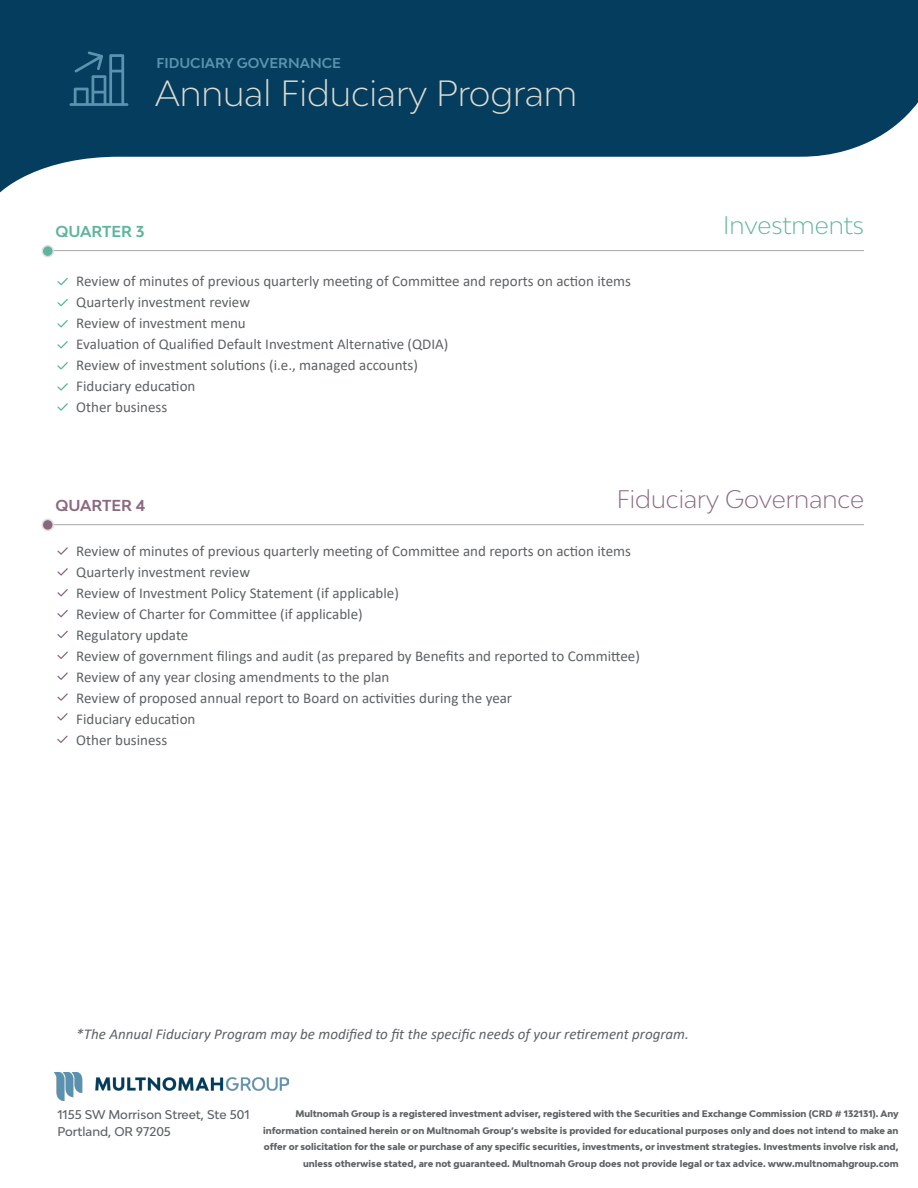
<style>
.page{position:relative;width:918px;height:1188px;background:#fff}
.page>*{position:absolute;margin:0;border:0;box-sizing:border-box;transform-origin:0 0}
.t1{font:300 34.5px "Bw Modelica";color:#dcdad1}
.t2{font:300 24px "Bw Modelica";color:#8c687f}
.t3{font:300 24px "Bw Modelica";color:#5db59c}
.t4{font:15px "Calibri";color:#5e6264}
.t5{font:italic 15px "Calibri";color:#5e6264}
.t6{font:700 15px "Bw Modelica";color:#5db59c}
.t7{font:700 15px "Bw Modelica";color:#8c687f}
.t8{font:700 13.5px "Bw Modelica";color:#5a92b0}
.t9{font:500 12px "Bw Modelica";color:#5e6264}
.t10{font:800 9px/16.5px "Bw Modelica";color:#5e6264;text-align:right}
</style>
<div class="page">
<svg style="left:0;top:0;width:918px;height:193px;fill:#043d5d"></svg>
<img style="left:54px;top:1072px;width:235px;height:28px">
<svg style="left:57px;top:278px;width:11px;height:7px"></svg>
<svg style="left:57px;top:547px;width:11px;height:8px"></svg>
<svg style="left:57px;top:299px;width:11px;height:7px"></svg>
<svg style="left:57px;top:568px;width:11px;height:8px"></svg>
<svg style="left:57px;top:320px;width:11px;height:7px"></svg>
<svg style="left:57px;top:589px;width:11px;height:7px"></svg>
<svg style="left:57px;top:652px;width:11px;height:7px"></svg>
<svg style="left:57px;top:362px;width:11px;height:8px"></svg>
<svg style="left:57px;top:631px;width:11px;height:7px"></svg>
<svg style="left:57px;top:693px;width:11px;height:8px"></svg>
<svg style="left:57px;top:403px;width:11px;height:8px"></svg>
<svg style="left:57px;top:341px;width:11px;height:7px"></svg>
<svg style="left:57px;top:610px;width:11px;height:7px"></svg>
<svg style="left:57px;top:672px;width:11px;height:8px"></svg>
<svg style="left:57px;top:383px;width:11px;height:8px"></svg>
<svg style="left:69px;top:51px;width:59px;height:55px;background:#1d5575"></svg>
<hr style="left:54px;top:250px;width:810px;height:1px;background:#a6a6a7">
<hr style="left:54px;top:524px;width:810px;height:1px;background:#a6a6a7">
<div style="left:42px;top:246px;width:11px;height:11px;background:#5db59c;border-radius:50%"></div>
<div style="left:42px;top:245px;width:12px;height:12px;border:2px solid #e0dfdf;border-radius:50%"></div>
<div style="left:42px;top:519px;width:11px;height:11px;background:#8c687f;border-radius:50%"></div>
<div style="left:42px;top:519px;width:12px;height:12px;border:2px solid #e0dfdf;border-radius:50%"></div>
<svg style="left:57px;top:713px;width:11px;height:8px"></svg>
<svg style="left:57px;top:736px;width:11px;height:7px"></svg>
<p class="t8" style="left:157px;top:54px;width:186px">FIDUCIARY GOVERNANCE</p>
<p class="t1" style="left:155px;top:70px;width:424px">Annual Fiduciary Program</p>
<p class="t6" style="left:56px;top:222px;width:91px">QUARTER 3</p>
<p class="t4" style="left:76px;top:271px;width:556px">Review of minutes of previous quarterly meeting of Committee and reports on action items</p>
<p class="t4" style="left:76px;top:292px;width:175px">Quarterly investment review</p>
<p class="t4" style="left:76px;top:313px;width:171px">Review of investment menu</p>
<p class="t4" style="left:76px;top:334px;width:374px">Evaluation of Qualified Default Investment Alternative (QDIA)</p>
<p class="t4" style="left:76px;top:355px;width:343px">Review of investment solutions (i.e., managed accounts)</p>
<p class="t4" style="left:76px;top:376px;width:121px">Fiduciary education</p>
<p class="t4" style="left:76px;top:397px;width:93px">Other business</p>
<p class="t3" style="left:723px;top:209px;width:142px">Investments</p>
<p class="t7" style="left:56px;top:496px;width:92px">QUARTER 4</p>
<p class="t2" style="left:617px;top:483px;width:249px">Fiduciary Governance</p>
<p class="t4" style="left:76px;top:540px;width:556px">Review of minutes of previous quarterly meeting of Committee and reports on action items</p>
<p class="t4" style="left:76px;top:561px;width:175px">Quarterly investment review</p>
<p class="t4" style="left:76px;top:582px;width:324px">Review of Investment Policy Statement (if applicable)</p>
<p class="t4" style="left:76px;top:603px;width:288px">Review of Charter for Committee (if applicable)</p>
<p class="t4" style="left:76px;top:624px;width:114px">Regulatory update</p>
<p class="t4" style="left:76px;top:645px;width:565px">Review of government filings and audit (as prepared by Benefits and reported to Committee)</p>
<p class="t4" style="left:76px;top:666px;width:315px">Review of any year closing amendments to the plan</p>
<p class="t4" style="left:76px;top:687px;width:437px">Review of proposed annual report to Board on activities during the year</p>
<p class="t4" style="left:76px;top:708px;width:121px">Fiduciary education</p>
<p class="t4" style="left:76px;top:729px;width:93px">Other business</p>
<p class="t5" style="left:76px;top:1023px;width:614px">*The Annual Fiduciary Program may be modified to fit the specific needs of your retirement program.</p>
<p class="t9" style="left:57px;top:1107px;width:194px">1155 SW Morrison Street, Ste 501</p>
<p class="t9" style="left:57px;top:1124px;width:115px">Portland, OR 97205</p>
<p class="t10" style="left:263px;top:1105px;width:637px">Multnomah Group is a registered investment adviser, registered with the Securities and Exchange Commission (CRD # 132131). Any information contained herein or on Multnomah Group’s website is provided for educational purposes only and does not intend to make an offer or solicitation for the sale or purchase of any specific securities, investments, or investment strategies. Investments involve risk and, unless otherwise stated, are not guaranteed. Multnomah Group does not provide legal or tax advice. www.multnomahgroup.com</p>
</div>
